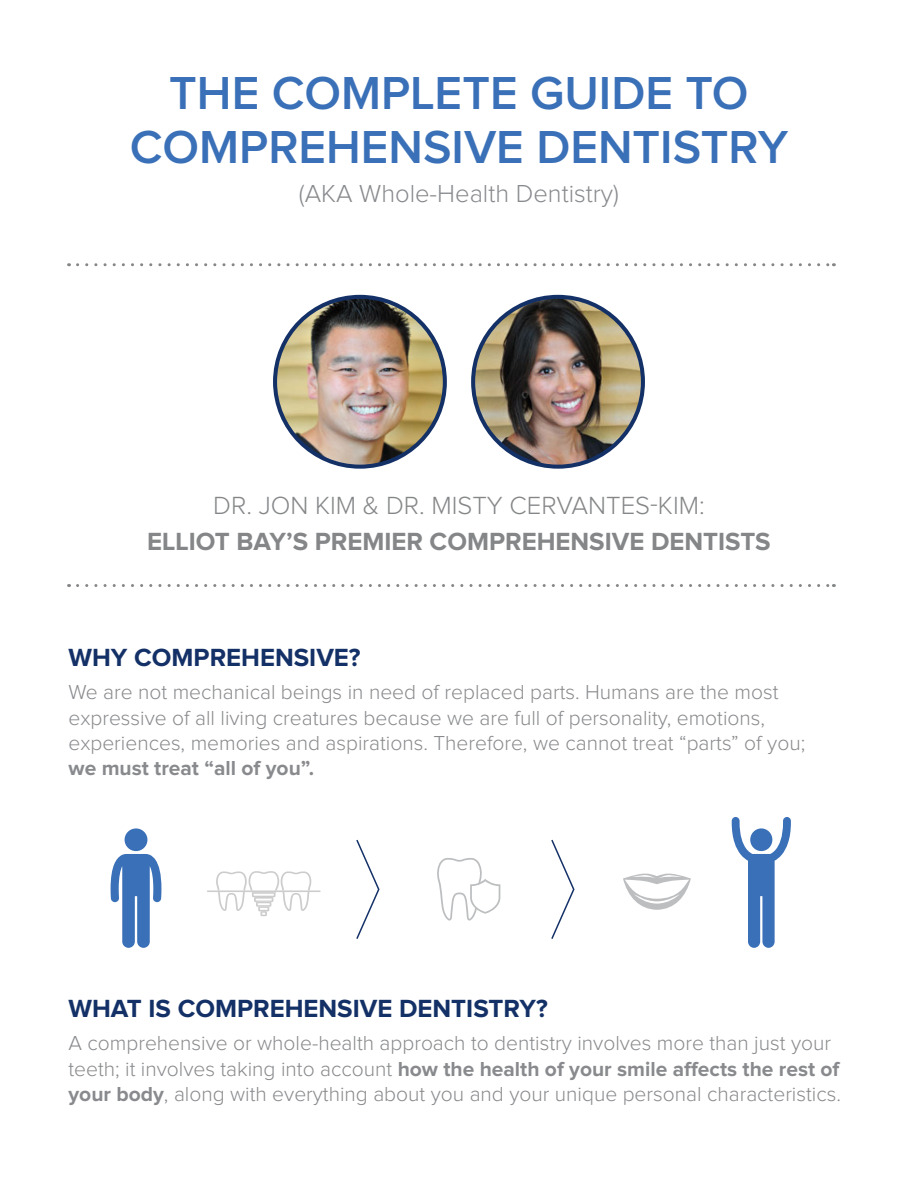
<style>
.page{position:relative;width:918px;height:1188px;background:#fff}
.page>*{position:absolute;margin:0;border:0;box-sizing:border-box;transform-origin:0 0}
.t1{font:600 48px/54.3px "Proxima Nova";color:#3a70b7;text-align:center}
.t2{font:700 25.8px "Proxima Nova";color:#143167}
.t3{font:700 25.8px "Proxima Nova";color:#848688}
.t4{font:300 25.8px "Proxima Nova";color:#848688}
.t5{font:300 25.5px "Proxima Nova";color:#888a8d}
.t6{font:300 21px/25.2px "Proxima Nova";color:#888a8d}
.t7{font:700 21px "Proxima Nova";color:#888a8d}
.s1{font-weight:700}
</style>
<div class="page">
<img style="left:275px;top:297px;width:170px;height:170px;border-radius:85px">
<div style="left:273px;top:295px;width:174px;height:174px;border:4px solid #143167;border-radius:50%"></div>
<img style="left:473px;top:297px;width:170px;height:170px;border-radius:85px">
<div style="left:471px;top:295px;width:174px;height:174px;border:4px solid #143167;border-radius:50%"></div>
<svg style="left:78px;top:263px;width:756px;height:3px"></svg>
<svg style="left:78px;top:584px;width:756px;height:3px"></svg>
<svg style="left:732px;top:817px;width:59px;height:131px"></svg>
<div style="left:750px;top:828px;width:22px;height:23px;background:#3a70b7;border-radius:50%"></div>
<svg style="left:111px;top:854px;width:50px;height:94px"></svg>
<div style="left:125px;top:828px;width:22px;height:23px;background:#3a70b7;border-radius:50%"></div>
<svg style="left:437px;top:858px;width:63px;height:63px"></svg>
<svg style="left:623px;top:874px;width:68px;height:36px"></svg>
<svg style="left:356px;top:839px;width:24px;height:100px"></svg>
<svg style="left:551px;top:839px;width:24px;height:100px"></svg>
<svg style="left:207px;top:871px;width:113px;height:45px"></svg>
<h1 class="t1" style="left:130px;top:68px;width:660px">THE COMPLETE GUIDE TO<br>COMPREHENSIVE DENTISTRY</h1>
<p class="t5" style="left:299px;top:182px;width:322px">(AKA Whole-Health Dentistry)</p>
<p class="t4" style="left:213px;top:493px;width:493px">DR. JON KIM &amp; DR. MISTY CERVANTES-KIM:</p>
<p class="t3" style="left:147px;top:529px;width:625px">ELLIOT BAY’S PREMIER COMPREHENSIVE DENTISTS</p>
<p class="t2" style="left:69px;top:645px;width:294px">WHY COMPREHENSIVE?</p>
<p class="t6" style="left:69px;top:681px;width:738px">We are not mechanical beings in need of replaced parts. Humans are the most expressive of all living creatures because we are full of personality, emotions, experiences, memories and aspirations. Therefore, we cannot treat “parts” of you;</p>
<p class="t7" style="left:69px;top:758px;width:247px">we must treat “all of you”.</p>
<p class="t2" style="left:69px;top:996px;width:481px">WHAT IS COMPREHENSIVE DENTISTRY?</p>
<p class="t6" style="left:69px;top:1032px;width:774px">A comprehensive or whole-health approach to dentistry involves more than just your teeth; it involves taking into account <span class="s1">how the health of your smile affects the rest of your body</span>, along with everything about you and your unique personal characteristics.</p>
</div>
